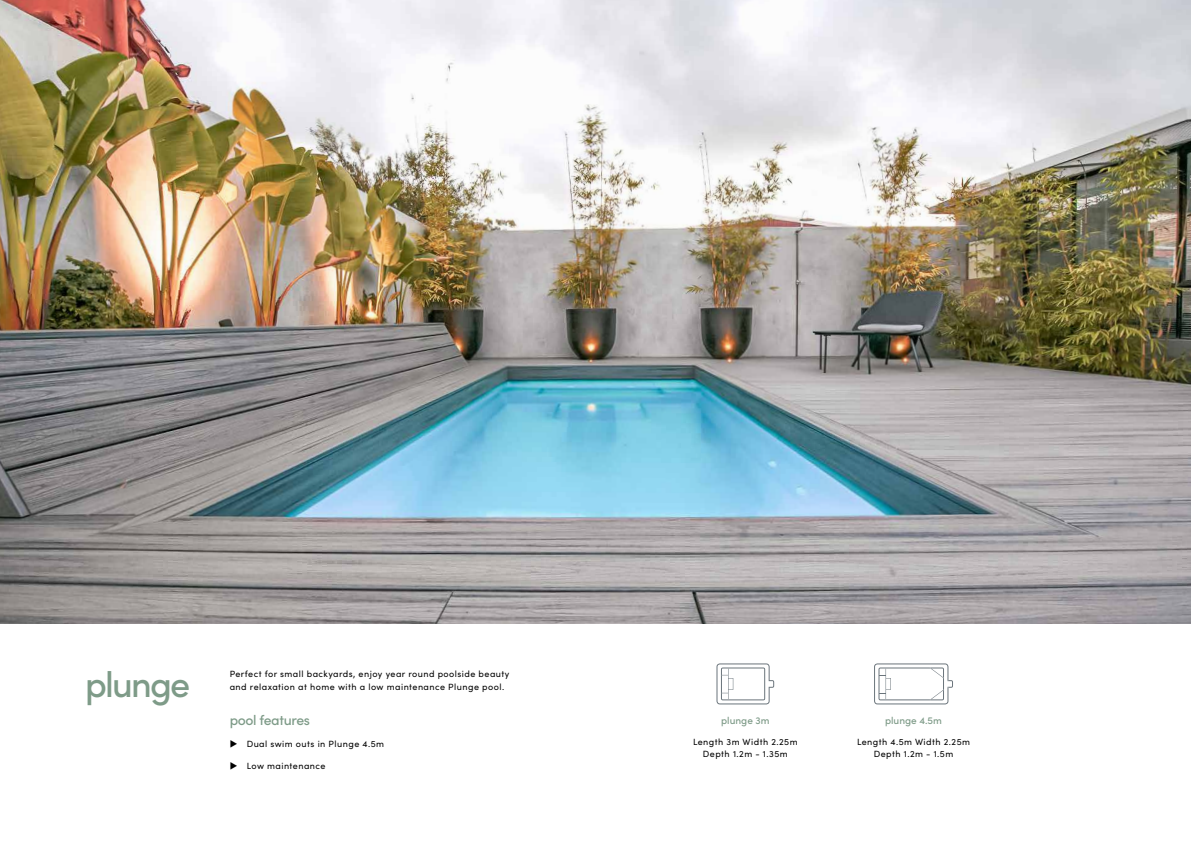
<style>
.page{position:relative;width:1191px;height:842px;background:#fff}
.page>*{position:absolute;margin:0;border:0;box-sizing:border-box;transform-origin:0 0}
.t1{font:500 36px "Sofia Pro";letter-spacing:-.05em;color:#7e9b88}
.t2{font:500 14px "Sofia Pro";letter-spacing:-.025em;color:#7e9b88}
.t3{font:500 10px "Sofia Pro";color:#7e9b88}
.t4{font:9px/12px "Sofia Pro";letter-spacing:.05em;color:#000;text-align:center}
</style>
<div class="page">
<img style="left:0;top:0;width:1191px;height:624px">
<svg style="left:716px;top:663px;width:58px;height:41px"></svg>
<svg style="left:874px;top:663px;width:79px;height:41px"></svg>
<h1 class="t1" style="left:85px;top:658px;width:107px">plunge</h1>
<p class="t4" style="left:230px;top:667px;width:281px;line-height:13px;text-align:left">Perfect for small backyards, enjoy year round poolside beauty and relaxation at home with a low maintenance Plunge pool.</p>
<h2 class="t2" style="left:230px;top:710px;width:82px">pool features</h2>
<p class="t4" style="left:230px;top:738px;width:156px">◆ Dual swim outs in Plunge 4.5m</p>
<p class="t4" style="left:230px;top:760px;width:97px">◆ Low maintenance</p>
<p class="t3" style="left:721px;top:713px;width:50px">plunge 3m</p>
<p class="t4" style="left:693px;top:735px;width:106px">Length 3m Width 2.25m<br>Depth 1.2m - 1.35m</p>
<p class="t3" style="left:885px;top:713px;width:58px">plunge 4.5m</p>
<p class="t4" style="left:857px;top:735px;width:115px">Length 4.5m Width 2.25m<br>Depth 1.2m - 1.5m</p>
</div>
